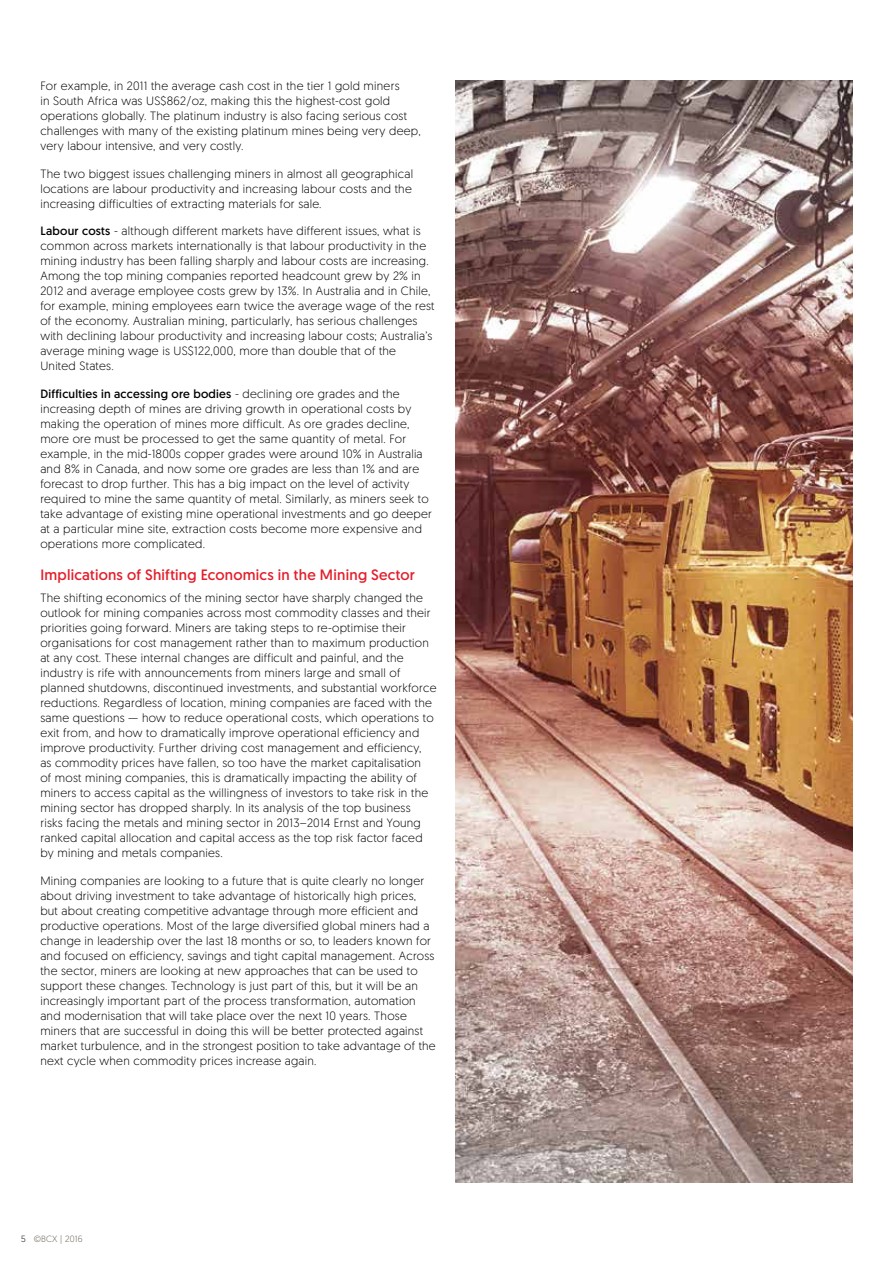
<style>
.page{position:relative;width:893px;height:1263px;background:#fff}
.page>*{position:absolute;margin:0;border:0;box-sizing:border-box;transform-origin:0 0}
.t1{font:15px "Geomanist";letter-spacing:.015em;color:#e31f2b}
.t2{font:300 12px/15px "Geomanist";letter-spacing:.02em;color:#000}
.t3{font:300 9px "Geomanist";letter-spacing:.02em;color:#6a6258}
.s1{font-weight:400}
.s2{color:#000}
</style>
<div class="page">
<img style="left:455px;top:81px;width:398px;height:1101px">
<p class="t2" style="left:40px;top:78px;width:382px">For example, in 2011 the average cash cost in the tier 1 gold miners<br>in South Africa was US$862/oz, making this the highest-cost gold operations globally. The platinum industry is also facing serious cost challenges with many of the existing platinum mines being very deep, very labour intensive, and very costly.</p>
<p class="t2" style="left:40px;top:165px;width:374px;text-align:justify">The two biggest issues challenging miners in almost all geographical locations are labour productivity and increasing labour costs and the increasing difficulties of extracting materials for sale.</p>
<p class="t2" style="left:40px;top:223px;width:396px"><span class="s1">Labour costs</span> - although different markets have different issues, what is common across markets internationally is that labour productivity in the mining industry has been falling sharply and labour costs are increasing.<br>Among the top mining companies reported headcount grew by 2% in 2012 and average employee costs grew by 13%. In Australia and in Chile, for example, mining employees earn twice the average wage of the rest of the economy. Australian mining, particularly, has serious challenges with declining labour productivity and increasing labour costs; Australia’s average mining wage is US$122,000, more than double that of the United States.</p>
<p class="t2" style="left:40px;top:386px;width:393px"><span class="s1">Difficulties in accessing ore bodies</span> - declining ore grades and the increasing depth of mines are driving growth in operational costs by making the operation of mines more difficult. As ore grades decline, more ore must be processed to get the same quantity of metal. For example, in the mid-1800s copper grades were around 10% in Australia and 8% in Canada, and now some ore grades are less than 1% and are forecast to drop further. This has a big impact on the level of activity required to mine the same quantity of metal. Similarly, as miners seek to take advantage of existing mine operational investments and go deeper at a particular mine site, extraction costs become more expensive and operations more complicated.</p>
<p class="t1" style="left:40px;top:565px;width:376px">Implications of Shifting Economics in the Mining Sector</p>
<p class="t2" style="left:40px;top:590px;width:398px">The shifting economics of the mining sector have sharply changed the outlook for mining companies across most commodity classes and their priorities going forward. Miners are taking steps to re-optimise their organisations for cost management rather than to maximum production at any cost. These internal changes are difficult and painful, and the industry is rife with announcements from miners large and small of planned shutdowns, discontinued investments, and substantial workforce reductions. Regardless of location, mining companies are faced with the same questions — how to reduce operational costs, which operations to exit from, and how to dramatically improve operational efficiency and improve productivity. Further driving cost management and efficiency,<br>as commodity prices have fallen, so too have the market capitalisation<br>of most mining companies, this is dramatically impacting the ability of miners to access capital as the willingness of investors to take risk in the mining sector has dropped sharply. In its analysis of the top business<br>risks facing the metals and mining sector in 2013–2014 Ernst and Young ranked capital allocation and capital access as the top risk factor faced by mining and metals companies.</p>
<p class="t2" style="left:40px;top:872px;width:397px">Mining companies are looking to a future that is quite clearly no longer about driving investment to take advantage of historically high prices, but about creating competitive advantage through more efficient and productive operations. Most of the large diversified global miners had a change in leadership over the last 18 months or so, to leaders known for and focused on efficiency, savings and tight capital management. Across the sector, miners are looking at new approaches that can be used to support these changes. Technology is just part of this, but it will be an increasingly important part of the process transformation, automation and modernisation that will take place over the next 10 years. Those miners that are successful in doing this will be better protected against market turbulence, and in the strongest position to take advantage of the next cycle when commodity prices increase again.</p>
<p class="t3" style="left:21px;top:1233px;width:63px"><span class="s2">5</span> ©BCX | 2016</p>
</div>
